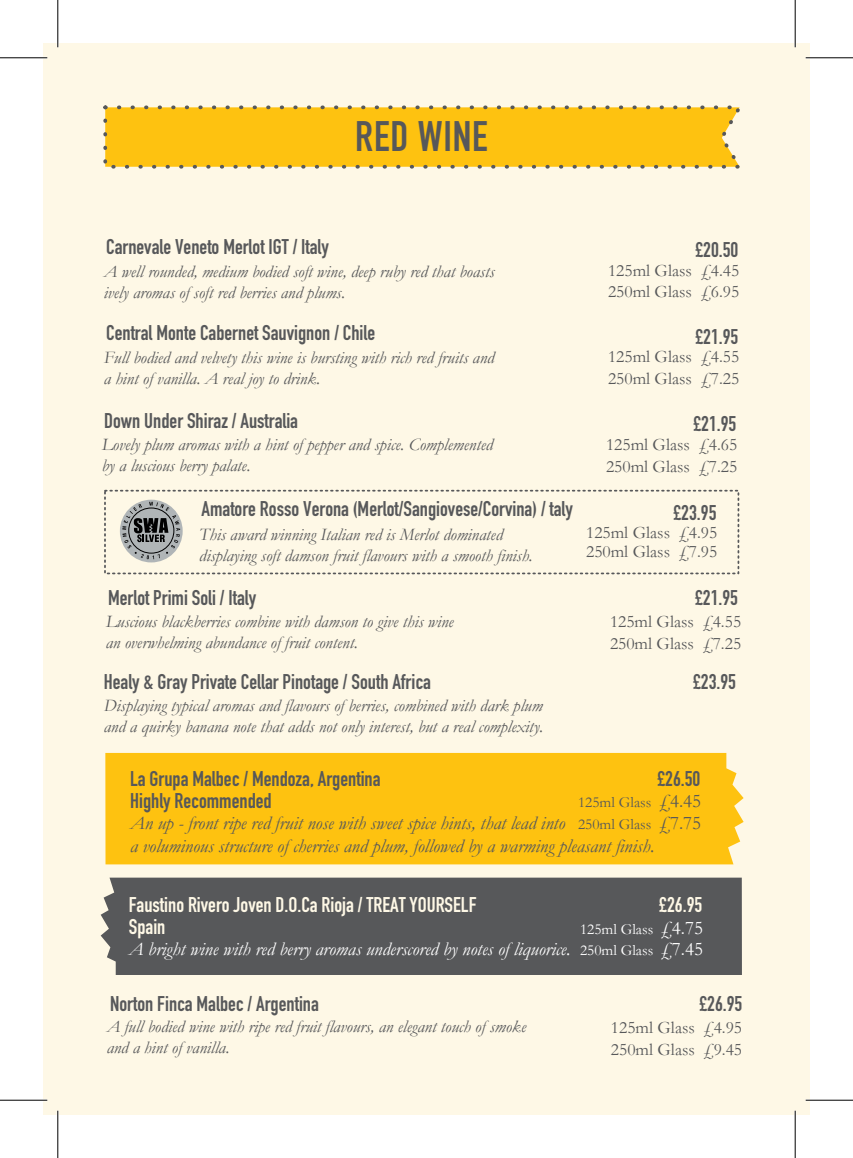
<style>
.page{position:relative;width:853px;height:1158px;background:#fff}
.page>*{position:absolute;margin:0;border:0;box-sizing:border-box;transform-origin:0 0}
.t1{font:700 42px "DIN Condensed";letter-spacing:.02em;color:#57585a}
.t2{font:700 21px/22.8px "DIN Condensed";color:#57585a}
.t3{font:700 21px/21.9px "DIN Condensed";color:#fef8e6}
.t4{font:italic 19.25px/22.9px "Garamond";color:#57585a}
.t5{font:italic 19.25px "Garamond";color:#fff}
.t6{font:italic 17.5px/21px "Garamond";color:#57585a}
.t7{font:17.5px/21.9px "Garamond";color:#57585a}
.t8{font:15.22px/21.9px "Garamond";color:#57585a}
.t9{font:15.22px/21.9px "Garamond";color:#fff}
.s1{font-size:19.25px}
</style>
<div class="page">
<div style="left:43px;top:43px;width:766px;height:1071px;background:#fef8e6"></div>
<div style="left:105px;top:752px;width:638px;height:112px;background:#fec210"></div>
<div style="left:101px;top:877px;width:640px;height:97px;background:#57585a"></div>
<div style="left:120px;top:499px;width:62px;height:63px;background:#b0b5b7;border-radius:50%"></div>
<svg style="left:122px;top:501px;width:58px;height:58px"></svg>
<svg style="left:103px;top:105px;width:637px;height:64px;background:#f8c221"></svg>
<div style="left:104px;top:489px;width:635px;height:85px;border:2px dashed #57585a"></div>
<hr style="left:0;top:57px;width:47px;height:2px;background:#fff">
<hr style="left:805px;top:57px;width:47px;height:2px;background:#fff">
<hr style="left:0;top:1098px;width:47px;height:3px;background:#fff">
<hr style="left:805px;top:1098px;width:47px;height:3px;background:#fff">
<hr style="left:57px;top:0;width:2px;height:47px;background:#fff">
<hr style="left:57px;top:1110px;width:2px;height:47px;background:#fff">
<hr style="left:793px;top:0;width:2px;height:47px;background:#fff">
<hr style="left:793px;top:1110px;width:2px;height:47px;background:#fff">
<hr style="left:0;top:57px;width:47px;height:1px;background:#000">
<hr style="left:805px;top:57px;width:47px;height:1px;background:#000">
<hr style="left:0;top:1099px;width:47px;height:1px;background:#000">
<hr style="left:805px;top:1099px;width:47px;height:1px;background:#000">
<hr style="left:57px;top:0;width:1px;height:47px;background:#000">
<hr style="left:57px;top:1110px;width:1px;height:47px;background:#000">
<hr style="left:794px;top:0;width:1px;height:47px;background:#000">
<hr style="left:794px;top:1110px;width:1px;height:47px;background:#000">
<h1 class="t1" style="left:355px;top:108px;width:134px">RED WINE</h1>
<p class="t2" style="left:106px;top:235px;width:224px">Carnevale Veneto Merlot IGT / Italy</p>
<p class="t6" style="left:104px;top:260px;width:392px">A well rounded, medium bodied soft wine, deep ruby red that boasts ively aromas of soft red berries and plums.</p>
<p class="t2" style="left:106px;top:321px;width:270px">Central Monte Cabernet Sauvignon / Chile</p>
<p class="t6" style="left:104px;top:346px;width:392px">Full bodied and velvety this wine is bursting with rich red fruits and a hint of vanilla. A real joy to drink.</p>
<p class="t2" style="left:104px;top:409px;width:195px">Down Under Shiraz / Australia</p>
<p class="t6" style="left:102px;top:433px;width:392px">Lovely plum aromas with a hint of pepper and spice. Complemented by a luscious berry palate.</p>
<p class="t2" style="left:201px;top:497px;width:373px">Amatore Rosso Verona (Merlot/Sangiovese/Corvina) / taly</p>
<p class="t6" style="left:199px;top:523px;width:335px">This award winning Italian red is Merlot dominated displaying soft damson fruit flavours with a smooth finish.</p>
<p class="t2" style="left:108px;top:586px;width:149px">Merlot Primi Soli / Italy</p>
<p class="t6" style="left:106px;top:610px;width:349px">Luscious blackberries combine with damson to give this wine an overwhelming abundance of fruit content.</p>
<p class="t2" style="left:104px;top:670px;width:328px">Healy &amp; Gray Private Cellar Pinotage / South Africa</p>
<p class="t6" style="left:104px;top:694px;width:441px">Displaying typical aromas and flavours of berries, combined with dark plum and a quirky banana note that adds not only interest, but a real complexity.</p>
<p class="t2" style="left:695px;top:238px;width:44px">£20.50</p>
<p class="t7" style="left:607px;top:258px;width:133px">125ml Glass £4.45<br>250ml Glass £6.95</p>
<p class="t2" style="left:695px;top:324px;width:44px">£21.95</p>
<p class="t7" style="left:607px;top:345px;width:133px">125ml Glass £4.55<br>250ml Glass £7.25</p>
<p class="t2" style="left:693px;top:412px;width:44px">£21.95</p>
<p class="t7" style="left:605px;top:433px;width:133px">125ml Glass £4.65<br>250ml Glass £7.25</p>
<p class="t2" style="left:673px;top:501px;width:44px">£23.95</p>
<p class="t7" style="left:586px;top:521px;width:133px">125ml Glass £4.95</p>
<p class="t7" style="left:586px;top:540px;width:133px">250ml Glass £7.95</p>
<p class="t2" style="left:694px;top:586px;width:44px">£21.95</p>
<p class="t7" style="left:609px;top:609px;width:133px">125ml Glass £4.55<br>250ml Glass £7.25</p>
<p class="t2" style="left:692px;top:670px;width:44px">£23.95</p>
<p class="t2" style="left:130px;top:766px;width:252px">La Grupa Malbec / Mendoza, Argentina<br>Highly Recommended</p>
<p class="t4" style="left:130px;top:811px;width:526px">An up - front ripe red fruit nose with sweet spice hints, that lead into<br>a voluminous structure of cherries and plum, followed by a warming pleasant finish.</p>
<p class="t2" style="left:657px;top:766px;width:44px">£26.50</p>
<p class="t8" style="left:578px;top:791px;width:124px">125ml Glass <span class="s1">£4.45<br></span>250ml Glass <span class="s1">£7.75</span></p>
<p class="t3" style="left:129px;top:893px;width:349px">Faustino Rivero Joven D.O.Ca Rioja / TREAT YOURSELF<br>Spain</p>
<p class="t5" style="left:129px;top:936px;width:443px">A bright wine with red berry aromas underscored by notes of liquorice.</p>
<p class="t3" style="left:659px;top:893px;width:44px">£26.95</p>
<p class="t9" style="left:580px;top:917px;width:124px">125ml Glass <span class="s1">£4.75<br></span>250ml Glass <span class="s1">£7.45</span></p>
<p class="t2" style="left:110px;top:991px;width:210px">Norton Finca Malbec / Argentina</p>
<p class="t6" style="left:107px;top:1015px;width:421px">A full bodied wine with ripe red fruit flavours, an elegant touch of smoke and a hint of vanilla.</p>
<p class="t2" style="left:699px;top:991px;width:44px">£26.95</p>
<p class="t7" style="left:610px;top:1015px;width:133px">125ml Glass £4.95<br>250ml Glass £9.45</p>
</div>
